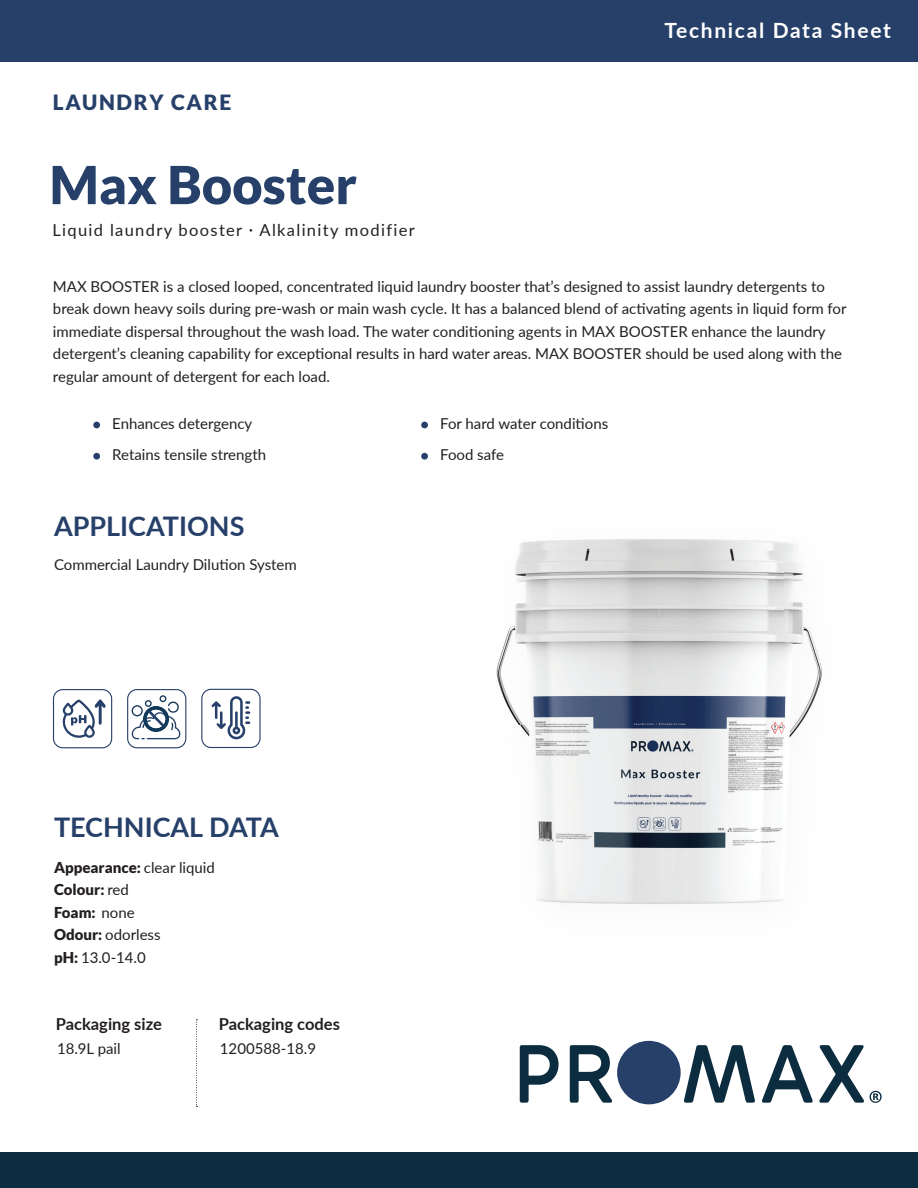
<style>
.page{position:relative;width:918px;height:1188px;background:#fff}
.page>*{position:absolute;margin:0;border:0;box-sizing:border-box;transform-origin:0 0}
.t1{font:900 52.5px "Lato";color:#264069}
.t2{font:700 27px "Lato";color:#264069}
.t3{font:700 21px "Lato";letter-spacing:.08em;color:#fff}
.t4{font:900 21px "Lato";letter-spacing:.08em;color:#264069}
.t5{font:16.5px "Lato";letter-spacing:.08em;color:#231f20}
.t6{font:700 16.5px "Lato";color:#231f20}
.t7{font:15px/22.5px "Lato";color:#231f20}
.s1{font-weight:900}
</style>
<div class="page">
<div style="left:0;top:0;width:918px;height:61px;background:#264069"></div>
<div style="left:0;top:1153px;width:918px;height:35px;background:#0c2d3f"></div>
<svg style="left:196px;top:1019px;width:2px;height:88px"></svg>
<div style="left:93px;top:422px;width:7px;height:6px;background:#264069;border-radius:50%"></div>
<div style="left:421px;top:422px;width:7px;height:6px;background:#264069;border-radius:50%"></div>
<div style="left:93px;top:453px;width:7px;height:7px;background:#264069;border-radius:50%"></div>
<div style="left:421px;top:453px;width:7px;height:7px;background:#264069;border-radius:50%"></div>
<svg style="left:520px;top:1045px;width:39px;height:58px"></svg>
<svg style="left:570px;top:1045px;width:43px;height:58px"></svg>
<svg style="left:684px;top:1045px;width:71px;height:58px"></svg>
<svg style="left:762px;top:1045px;width:51px;height:58px"></svg>
<svg style="left:819px;top:1045px;width:63px;height:58px"></svg>
<div style="left:617px;top:1041px;width:64px;height:63px;background:#264069;border-radius:50%"></div>
<div style="left:201px;top:689px;width:60px;height:59px;border:1px solid #264069;border-radius:9px"></div>
<div style="left:127px;top:689px;width:59px;height:59px;border:1px solid #264069;border-radius:9px"></div>
<div style="left:53px;top:689px;width:59px;height:59px;border:1px solid #264069;border-radius:9px"></div>
<svg style="left:132px;top:695px;width:49px;height:44px"></svg>
<svg style="left:63px;top:699px;width:43px;height:39px"></svg>
<svg style="left:211px;top:696px;width:39px;height:43px"></svg>
<img style="left:496px;top:539px;width:326px;height:365px">
<h3 class="t4" style="left:53px;top:90px;width:180px">LAUNDRY CARE</h3>
<h1 class="t1" style="left:50px;top:154px;width:309px">Max Booster</h1>
<p class="t5" style="left:52px;top:218px;width:364px">Liquid laundry booster · Alkalinity modifier</p>
<h3 class="t3" style="left:664px;top:15px;width:228px">Technical Data Sheet</h3>
<p class="t7" style="left:53px;top:275px;width:795px">MAX BOOSTER is a closed looped, concentrated liquid laundry booster that’s designed to assist laundry detergents to break down heavy soils during pre-wash or main wash cycle. It has a balanced blend of activating agents in liquid form for immediate dispersal throughout the wash load. The water conditioning agents in MAX BOOSTER enhance the laundry detergent’s cleaning capability for exceptional results in hard water areas. MAX BOOSTER should be used along with the regular amount of detergent for each load.</p>
<p class="t7" style="left:112px;top:411px;width:141px">Enhances detergency</p>
<p class="t7" style="left:440px;top:411px;width:170px">For hard water conditions</p>
<p class="t7" style="left:112px;top:443px;width:155px">Retains tensile strength</p>
<p class="t7" style="left:440px;top:443px;width:65px">Food safe</p>
<h2 class="t2" style="left:54px;top:506px;width:192px">APPLICATIONS</h2>
<p class="t7" style="left:54px;top:553px;width:244px">Commercial Laundry Dilution System</p>
<h2 class="t2" style="left:54px;top:807px;width:226px">TECHNICAL DATA</h2>
<p class="t7" style="left:54px;top:855px;width:162px"><span class="s1">Appearance:</span> clear liquid<br><span class="s1">Colour:</span> red<br><span class="s1">Foam:</span> none<br><span class="s1">Odour:</span> odorless<br><span class="s1">pH:</span> 13.0-14.0</p>
<p class="t6" style="left:56px;top:1012px;width:108px">Packaging size</p>
<p class="t6" style="left:219px;top:1012px;width:123px">Packaging codes</p>
<p class="t7" style="left:57px;top:1037px;width:65px">18.9L pail</p>
<p class="t7" style="left:220px;top:1037px;width:98px">1200588-18.9</p>
</div>
